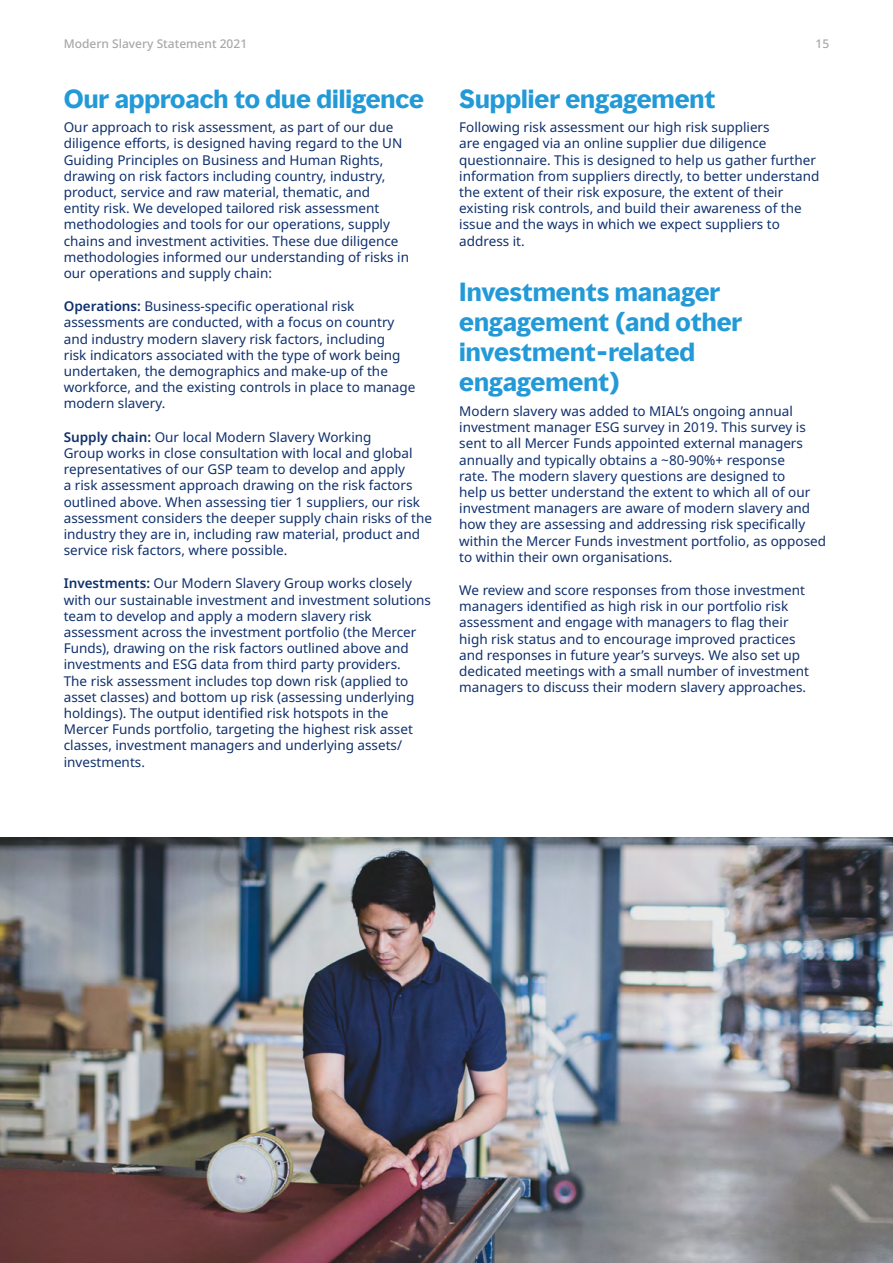
<style>
.page{position:relative;width:893px;height:1263px;background:#fff}
.page>*{position:absolute;margin:0;border:0;box-sizing:border-box;transform-origin:0 0}
.t1{font:700 24px/30px "MMC Display";color:#239ad7}
.t2{font:13.5px/16.2px "Noto Sans";color:#0f306d}
.t3{font:500 12px "Noto Sans";color:#a8a8a7}
.s1{font-weight:600}
</style>
<div class="page">
<img style="left:0;top:838px;width:893px;height:425px">
<p class="t3" style="left:64px;top:35px;width:185px">Modern Slavery Statement 2021</p>
<p class="t3" style="left:815px;top:35px;width:15px">15</p>
<h1 class="t1" style="left:64px;top:84px;width:362px">Our approach to due diligence</h1>
<p class="t2" style="left:64px;top:120px;width:347px">Our approach to risk assessment, as part of our due diligence efforts, is designed having regard to the UN Guiding Principles on Business and Human Rights, drawing on risk factors including country, industry, product, service and raw material, thematic, and entity risk. We developed tailored risk assessment methodologies and tools for our operations, supply chains and investment activities. These due diligence methodologies informed our understanding of risks in our operations and supply chain:</p>
<p class="t2" style="left:64px;top:299px;width:353px"><span class="s1">Operations:</span> Business-specific operational risk assessments are conducted, with a focus on country and industry modern slavery risk factors, including<br>risk indicators associated with the type of work being undertaken, the demographics and make-up of the workforce, and the existing controls in place to manage modern slavery.</p>
<p class="t2" style="left:64px;top:429px;width:370px"><span class="s1">Supply chain:</span> Our local Modern Slavery Working<br>Group works in close consultation with local and global representatives of our GSP team to develop and apply<br>a risk assessment approach drawing on the risk factors outlined above. When assessing tier 1 suppliers, our risk assessment considers the deeper supply chain risks of the industry they are in, including raw material, product and service risk factors, where possible.</p>
<p class="t2" style="left:64px;top:576px;width:369px"><span class="s1">Investments:</span> Our Modern Slavery Group works closely with our sustainable investment and investment solutions team to develop and apply a modern slavery risk assessment across the investment portfolio (the Mercer Funds), drawing on the risk factors outlined above and investments and ESG data from third party providers.<br>The risk assessment includes top down risk (applied to asset classes) and bottom up risk (assessing underlying holdings). The output identified risk hotspots in the Mercer Funds portfolio, targeting the highest risk asset classes, investment managers and underlying assets/ investments.</p>
<h1 class="t1" style="left:459px;top:84px;width:258px">Supplier engagement</h1>
<p class="t2" style="left:459px;top:120px;width:362px">Following risk assessment our high risk suppliers<br>are engaged via an online supplier due diligence questionnaire. This is designed to help us gather further information from suppliers directly, to better understand the extent of their risk exposure, the extent of their existing risk controls, and build their awareness of the issue and the ways in which we expect suppliers to address it.</p>
<h1 class="t1" style="left:459px;top:277px;width:284px">Investments manager engagement (and other investment-related engagement)</h1>
<p class="t2" style="left:459px;top:403px;width:368px">Modern slavery was added to MIAL’s ongoing annual investment manager ESG survey in 2019. This survey is sent to all Mercer Funds appointed external managers annually and typically obtains a ~80-90%+ response<br>rate. The modern slavery questions are designed to<br>help us better understand the extent to which all of our investment managers are aware of modern slavery and how they are assessing and addressing risk specifically within the Mercer Funds investment portfolio, as opposed to within their own organisations.</p>
<p class="t2" style="left:459px;top:582px;width:351px">We review and score responses from those investment managers identified as high risk in our portfolio risk assessment and engage with managers to flag their high risk status and to encourage improved practices and responses in future year’s surveys. We also set up dedicated meetings with a small number of investment managers to discuss their modern slavery approaches.</p>
</div>
